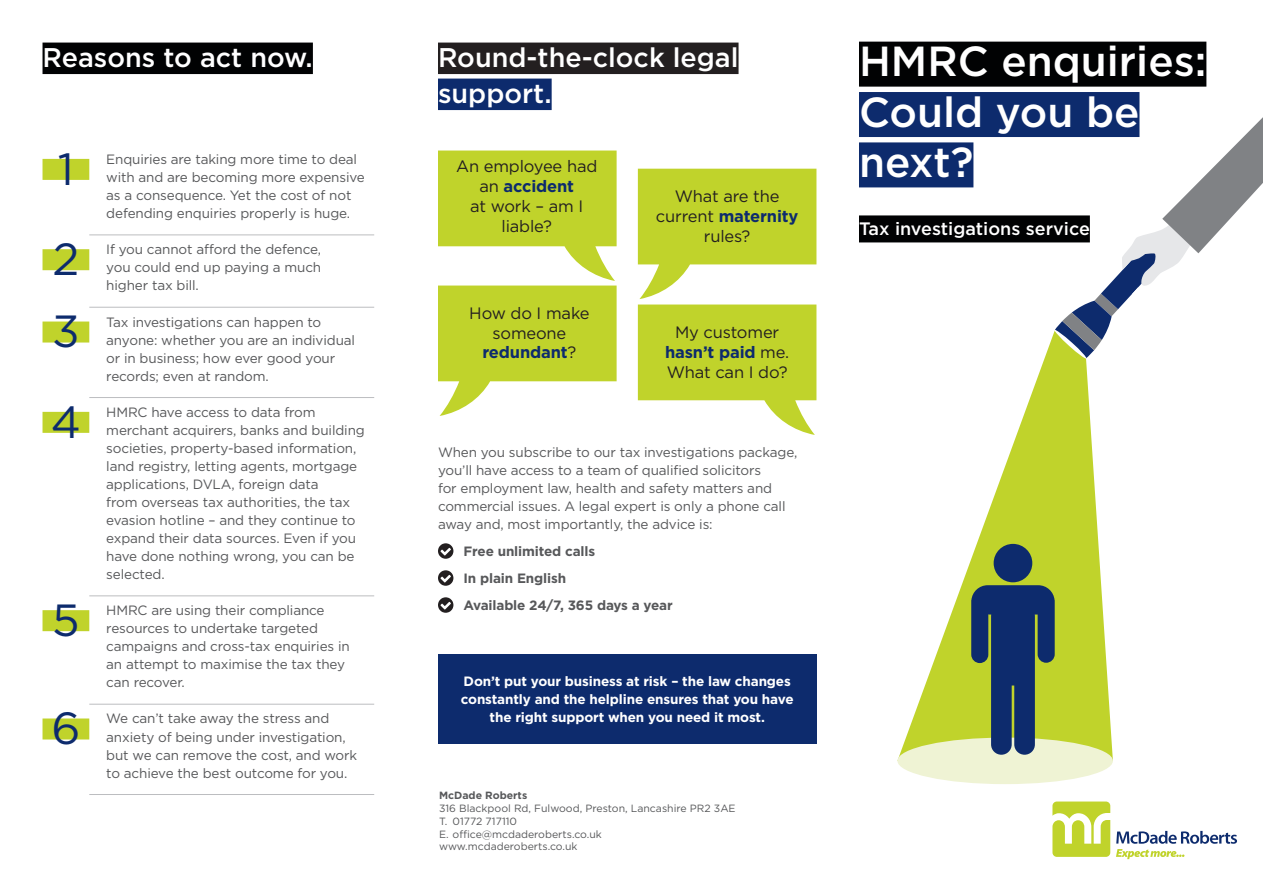
<style>
.page{position:relative;width:1263px;height:893px;background:#fff}
.page>*{position:absolute;margin:0;border:0;box-sizing:border-box;transform-origin:0 0}
.number_strike{font:45px "Gotham";color:#0d2b6d}
.t1{font:500 42px/50.4px "Gotham";color:#fff}
.Page_heading{font:500 27px/36px "Gotham";color:#fff}
.t2{font:500 18px "Gotham";color:#fff}
.Body_text{font:16.5px/19.8px "Gotham";letter-spacing:-.01em;color:#231f20;text-align:center}
.Body_text-2{font:13.5px/18px "Gotham";letter-spacing:-.01em;color:#57585a}
.Body_text-3{font:700 13.5px/18px "Gotham";letter-spacing:-.01em;color:#fff;text-align:center}
.Body_text-4{font:700 13.5px "Gotham";letter-spacing:-.01em;color:#57585a}
.t3{font:10.5px/12.8px "Gotham";color:#57585a}
.s1{font-weight:700;color:#0d2b6d}
.s2{font-weight:700}
</style>
<div class="page">
<hr style="left:89px;top:235px;width:285px;height:1px;background:#bcbdc0">
<hr style="left:89px;top:307px;width:285px;height:1px;background:#bcbdc0">
<hr style="left:89px;top:397px;width:285px;height:1px;background:#bcbdc0">
<hr style="left:89px;top:595px;width:285px;height:1px;background:#bcbdc0">
<hr style="left:89px;top:704px;width:285px;height:1px;background:#bcbdc0">
<hr style="left:89px;top:794px;width:285px;height:1px;background:#bcbdc0">
<div style="left:43px;top:159px;width:46px;height:21px;background:#c0d32b"></div>
<div style="left:43px;top:249px;width:46px;height:21px;background:#c0d32b"></div>
<div style="left:43px;top:322px;width:46px;height:21px;background:#c0d32b"></div>
<div style="left:43px;top:412px;width:46px;height:21px;background:#c0d32b"></div>
<div style="left:43px;top:610px;width:46px;height:21px;background:#c0d32b"></div>
<div style="left:43px;top:718px;width:46px;height:21px;background:#c0d32b"></div>
<div style="left:859px;top:42px;width:347px;height:45px;background:#010203"></div>
<div style="left:859px;top:92px;width:280px;height:45px;background:#0d2b6d"></div>
<div style="left:859px;top:142px;width:114px;height:45px;background:#0d2b6d"></div>
<div style="left:859px;top:215px;width:231px;height:27px;background:#010203"></div>
<div style="left:438px;top:43px;width:300px;height:31px;background:#231f20"></div>
<div style="left:438px;top:79px;width:114px;height:31px;background:#0d2b6d"></div>
<svg style="left:638px;top:169px;width:178px;height:266px"></svg>
<svg style="left:438px;top:151px;width:179px;height:265px"></svg>
<svg style="left:438px;top:543px;width:15px;height:16px"></svg>
<svg style="left:438px;top:570px;width:15px;height:16px"></svg>
<svg style="left:438px;top:597px;width:15px;height:16px"></svg>
<div style="left:438px;top:654px;width:378px;height:90px;background:#0d2b6d"></div>
<div style="left:43px;top:43px;width:270px;height:31px;background:#010203"></div>
<svg style="left:1116px;top:831px;width:121px;height:28px"></svg>
<svg style="left:1052px;top:801px;width:58px;height:56px"></svg>
<svg style="left:899px;top:333px;width:214px;height:426px"></svg>
<div style="left:897px;top:738px;width:216px;height:46px;background:#eff3d4;border-radius:50%"></div>
<svg style="left:971px;top:544px;width:84px;height:211px;background:#526b5c"></svg>
<svg style="left:1054px;top:117px;width:209px;height:242px"></svg>
<p class="Page_heading" style="left:43px;top:39px;width:272px">Reasons to act now.</p>
<p class="number_strike" style="left:58px;top:140px;width:18px">1</p>
<p class="Body_text-2" style="left:106px;top:150px;width:260px">Enquiries are taking more time to deal with and are becoming more expensive as a consequence. Yet the cost of not defending enquiries properly is huge.</p>
<p class="number_strike" style="left:52px;top:230px;width:28px">2</p>
<p class="Body_text-2" style="left:106px;top:240px;width:216px;text-align:justify">If you cannot afford the defence, you could end up paying a much higher tax bill.</p>
<p class="number_strike" style="left:52px;top:303px;width:29px">3</p>
<p class="Body_text-2" style="left:106px;top:312px;width:250px">Tax investigations can happen to anyone: whether you are an individual or in business; how ever good your records; even at random.</p>
<p class="number_strike" style="left:51px;top:393px;width:32px">4</p>
<p class="Body_text-2" style="left:106px;top:403px;width:260px">HMRC have access to data from merchant acquirers, banks and building societies, property-based information, land registry, letting agents, mortgage applications, DVLA, foreign data<br>from overseas tax authorities, the tax evasion hotline – and they continue to expand their data sources. Even if you have done nothing wrong, you can be selected.</p>
<p class="number_strike" style="left:52px;top:591px;width:29px">5</p>
<p class="Body_text-2" style="left:106px;top:601px;width:245px">HMRC are using their compliance resources to undertake targeted campaigns and cross-tax enquiries in an attempt to maximise the tax they can recover.</p>
<p class="number_strike" style="left:51px;top:700px;width:31px">6</p>
<p class="Body_text-2" style="left:106px;top:709px;width:252px">We can’t take away the stress and anxiety of being under investigation, but we can remove the cost, and work to achieve the best outcome for you.</p>
<p class="Page_heading" style="left:438px;top:39px;width:302px">Round-the-clock legal support.</p>
<p class="Body_text" style="left:456px;top:156px;width:143px">An employee had an <span class="s1">accident<br></span>at work – am I liable?</p>
<p class="Body_text" style="left:469px;top:303px;width:122px">How do I make someone <span class="s1">redundant</span>?</p>
<p class="Body_text" style="left:656px;top:186px;width:144px">What are the current <span class="s1">maternity </span>rules?</p>
<p class="Body_text" style="left:665px;top:322px;width:126px">My customer <span class="s1">hasn’t paid</span> me.<br>What can I do?</p>
<p class="Body_text-2" style="left:438px;top:442px;width:361px">When you subscribe to our tax investigations package, you’ll have access to a team of qualified solicitors<br>for employment law, health and safety matters and commercial issues. A legal expert is only a phone call away and, most importantly, the advice is:</p>
<p class="Body_text-4" style="left:463px;top:542px;width:133px">Free unlimited calls</p>
<p class="Body_text-4" style="left:463px;top:569px;width:104px">In plain English</p>
<p class="Body_text-4" style="left:463px;top:596px;width:211px">Available 24/7, 365 days a year</p>
<p class="Body_text-3" style="left:461px;top:672px;width:334px">Don’t put your business at risk – the law changes constantly and the helpline ensures that you have the right support when you need it most.</p>
<p class="t3" style="left:439px;top:789px;width:298px"><span class="s2">McDade Roberts<br></span>316 Blackpool Rd, Fulwood, Preston, Lancashire PR2 3AE</p>
<p class="t3" style="left:439px;top:815px;width:164px">T. 01772 717110<br>E. office@mcdaderoberts.co.uk www.mcdaderoberts.co.uk</p>
<p class="t1" style="left:859px;top:36px;width:349px">HMRC enquiries:<br>Could you be next?</p>
<p class="t2" style="left:859px;top:217px;width:232px">Tax investigations service</p>
</div>
